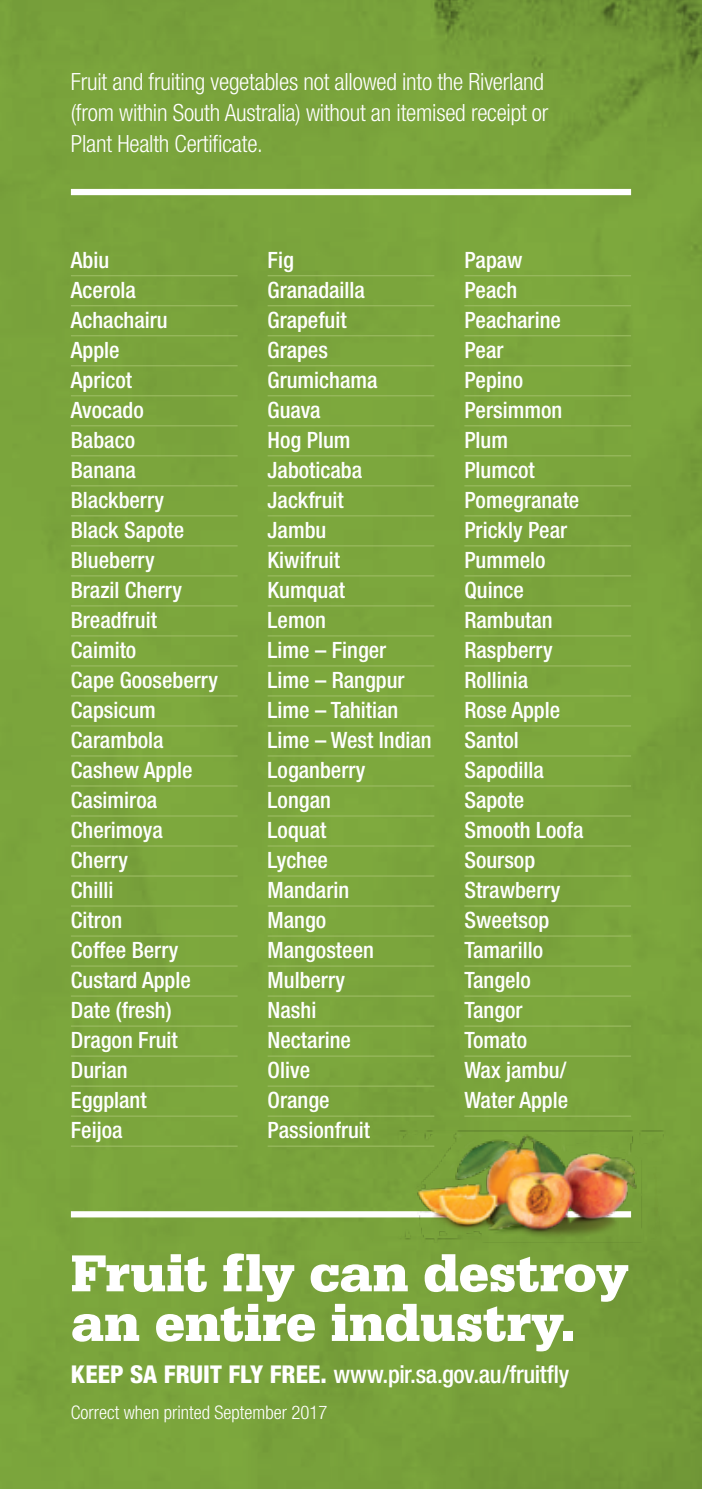
<style>
.page{position:relative;width:702px;height:1489px;background:#fff}
.page>*{position:absolute;margin:0;border:0;box-sizing:border-box;transform-origin:0 0}
.t1{font:900 54.75px/49.5px "Serifa";letter-spacing:-.01em;color:#fff}
.t2{font:500 condensed 24.5px "Helvetica Neue";letter-spacing:-.015em;color:#fff}
.t3{font:300 condensed 23.75px/31.2px "Helvetica Neue";letter-spacing:-.01em;color:#fff}
.t4{font:500 condensed 22.5px/30px "Helvetica Neue";color:#fff}
.t5{font:300 condensed 18.75px "Helvetica Neue";color:#fff}
.s1{font-weight:800}
</style>
<div class="page">
<div style="left:0;top:0;width:702px;height:1488px;background:#7ba53c"></div>
<hr style="left:71px;top:275px;width:166px;height:1px;background:#99ba5f">
<hr style="left:71px;top:305px;width:166px;height:1px;background:#99ba5f">
<hr style="left:71px;top:335px;width:166px;height:1px;background:#99ba5f">
<hr style="left:71px;top:365px;width:166px;height:1px;background:#99ba5f">
<hr style="left:71px;top:395px;width:166px;height:1px;background:#99ba5f">
<hr style="left:71px;top:425px;width:166px;height:1px;background:#99ba5f">
<hr style="left:71px;top:455px;width:166px;height:1px;background:#99ba5f">
<hr style="left:71px;top:485px;width:166px;height:1px;background:#99ba5f">
<hr style="left:71px;top:515px;width:166px;height:1px;background:#99ba5f">
<hr style="left:71px;top:545px;width:166px;height:1px;background:#99ba5f">
<hr style="left:71px;top:575px;width:166px;height:1px;background:#99ba5f">
<hr style="left:71px;top:605px;width:166px;height:1px;background:#99ba5f">
<hr style="left:71px;top:635px;width:166px;height:1px;background:#99ba5f">
<hr style="left:71px;top:665px;width:166px;height:1px;background:#99ba5f">
<hr style="left:71px;top:695px;width:166px;height:1px;background:#99ba5f">
<hr style="left:71px;top:725px;width:166px;height:1px;background:#99ba5f">
<hr style="left:71px;top:755px;width:166px;height:1px;background:#99ba5f">
<hr style="left:71px;top:785px;width:166px;height:1px;background:#99ba5f">
<hr style="left:71px;top:815px;width:166px;height:1px;background:#99ba5f">
<hr style="left:71px;top:845px;width:166px;height:1px;background:#99ba5f">
<hr style="left:71px;top:875px;width:166px;height:1px;background:#99ba5f">
<hr style="left:71px;top:905px;width:166px;height:1px;background:#99ba5f">
<hr style="left:71px;top:935px;width:166px;height:1px;background:#99ba5f">
<hr style="left:71px;top:965px;width:166px;height:1px;background:#99ba5f">
<hr style="left:71px;top:995px;width:166px;height:1px;background:#99ba5f">
<hr style="left:71px;top:1025px;width:166px;height:1px;background:#99ba5f">
<hr style="left:71px;top:1055px;width:166px;height:1px;background:#99ba5f">
<hr style="left:71px;top:1085px;width:166px;height:1px;background:#99ba5f">
<hr style="left:71px;top:1115px;width:166px;height:1px;background:#99ba5f">
<hr style="left:71px;top:1145px;width:166px;height:1px;background:#99ba5f">
<hr style="left:267px;top:275px;width:167px;height:1px;background:#99ba5f">
<hr style="left:267px;top:305px;width:167px;height:1px;background:#99ba5f">
<hr style="left:267px;top:335px;width:167px;height:1px;background:#99ba5f">
<hr style="left:267px;top:365px;width:167px;height:1px;background:#99ba5f">
<hr style="left:267px;top:395px;width:167px;height:1px;background:#99ba5f">
<hr style="left:267px;top:425px;width:167px;height:1px;background:#99ba5f">
<hr style="left:267px;top:455px;width:167px;height:1px;background:#99ba5f">
<hr style="left:267px;top:485px;width:167px;height:1px;background:#99ba5f">
<hr style="left:267px;top:515px;width:167px;height:1px;background:#99ba5f">
<hr style="left:267px;top:545px;width:167px;height:1px;background:#99ba5f">
<hr style="left:267px;top:575px;width:167px;height:1px;background:#99ba5f">
<hr style="left:267px;top:605px;width:167px;height:1px;background:#99ba5f">
<hr style="left:267px;top:635px;width:167px;height:1px;background:#99ba5f">
<hr style="left:267px;top:665px;width:167px;height:1px;background:#99ba5f">
<hr style="left:267px;top:695px;width:167px;height:1px;background:#99ba5f">
<hr style="left:267px;top:725px;width:167px;height:1px;background:#99ba5f">
<hr style="left:267px;top:755px;width:167px;height:1px;background:#99ba5f">
<hr style="left:267px;top:785px;width:167px;height:1px;background:#99ba5f">
<hr style="left:267px;top:815px;width:167px;height:1px;background:#99ba5f">
<hr style="left:267px;top:845px;width:167px;height:1px;background:#99ba5f">
<hr style="left:267px;top:875px;width:167px;height:1px;background:#99ba5f">
<hr style="left:267px;top:905px;width:167px;height:1px;background:#99ba5f">
<hr style="left:267px;top:935px;width:167px;height:1px;background:#99ba5f">
<hr style="left:267px;top:965px;width:167px;height:1px;background:#99ba5f">
<hr style="left:267px;top:995px;width:167px;height:1px;background:#99ba5f">
<hr style="left:267px;top:1025px;width:167px;height:1px;background:#99ba5f">
<hr style="left:267px;top:1055px;width:167px;height:1px;background:#99ba5f">
<hr style="left:267px;top:1085px;width:167px;height:1px;background:#99ba5f">
<hr style="left:267px;top:1115px;width:167px;height:1px;background:#99ba5f">
<hr style="left:267px;top:1145px;width:167px;height:1px;background:#99ba5f">
<hr style="left:464px;top:275px;width:167px;height:1px;background:#99ba5f">
<hr style="left:464px;top:305px;width:167px;height:1px;background:#99ba5f">
<hr style="left:464px;top:335px;width:167px;height:1px;background:#99ba5f">
<hr style="left:464px;top:365px;width:167px;height:1px;background:#99ba5f">
<hr style="left:464px;top:395px;width:167px;height:1px;background:#99ba5f">
<hr style="left:464px;top:425px;width:167px;height:1px;background:#99ba5f">
<hr style="left:464px;top:455px;width:167px;height:1px;background:#99ba5f">
<hr style="left:464px;top:485px;width:167px;height:1px;background:#99ba5f">
<hr style="left:464px;top:515px;width:167px;height:1px;background:#99ba5f">
<hr style="left:464px;top:545px;width:167px;height:1px;background:#99ba5f">
<hr style="left:464px;top:575px;width:167px;height:1px;background:#99ba5f">
<hr style="left:464px;top:605px;width:167px;height:1px;background:#99ba5f">
<hr style="left:464px;top:635px;width:167px;height:1px;background:#99ba5f">
<hr style="left:464px;top:665px;width:167px;height:1px;background:#99ba5f">
<hr style="left:464px;top:695px;width:167px;height:1px;background:#99ba5f">
<hr style="left:464px;top:725px;width:167px;height:1px;background:#99ba5f">
<hr style="left:464px;top:755px;width:167px;height:1px;background:#99ba5f">
<hr style="left:464px;top:785px;width:167px;height:1px;background:#99ba5f">
<hr style="left:464px;top:815px;width:167px;height:1px;background:#99ba5f">
<hr style="left:464px;top:845px;width:167px;height:1px;background:#99ba5f">
<hr style="left:464px;top:875px;width:167px;height:1px;background:#99ba5f">
<hr style="left:464px;top:905px;width:167px;height:1px;background:#99ba5f">
<hr style="left:464px;top:935px;width:167px;height:1px;background:#99ba5f">
<hr style="left:464px;top:965px;width:167px;height:1px;background:#99ba5f">
<hr style="left:464px;top:995px;width:167px;height:1px;background:#99ba5f">
<hr style="left:464px;top:1025px;width:167px;height:1px;background:#99ba5f">
<hr style="left:464px;top:1055px;width:167px;height:1px;background:#99ba5f">
<div style="left:71px;top:189px;width:560px;height:6px;background:#fff"></div>
<div style="left:71px;top:1211px;width:560px;height:6px;background:#fff"></div>
<img style="left:371px;top:1077px;width:331px;height:204px">
<p class="t3" style="left:71px;top:66px;width:479px">Fruit and fruiting vegetables not allowed into the Riverland (from within South Australia) without an itemised receipt or<br>Plant Health Certificate.</p>
<p class="t4" style="left:71px;top:245px;width:149px">Abiu<br>Acerola<br>Achachairu<br>Apple<br>Apricot<br>Avocado<br>Babaco<br>Banana<br>Blackberry<br>Black Sapote<br>Blueberry<br>Brazil Cherry<br>Breadfruit<br>Caimito<br>Cape Gooseberry<br>Capsicum<br>Carambola<br>Cashew Apple<br>Casimiroa<br>Cherimoya<br>Cherry<br>Chilli<br>Citron<br>Coffee Berry<br>Custard Apple<br>Date (fresh)<br>Dragon Fruit<br>Durian<br>Eggplant<br>Feijoa</p>
<p class="t4" style="left:267px;top:245px;width:166px">Fig<br>Granadailla<br>Grapefuit<br>Grapes<br>Grumichama<br>Guava<br>Hog Plum<br>Jaboticaba<br>Jackfruit<br>Jambu<br>Kiwifruit<br>Kumquat<br>Lemon<br>Lime – Finger<br>Lime – Rangpur<br>Lime – Tahitian<br>Lime – West Indian<br>Loganberry<br>Longan<br>Loquat<br>Lychee<br>Mandarin<br>Mango<br>Mangosteen<br>Mulberry<br>Nashi<br>Nectarine<br>Olive<br>Orange<br>Passionfruit</p>
<p class="t4" style="left:464px;top:245px;width:121px">Papaw<br>Peach<br>Peacharine<br>Pear<br>Pepino<br>Persimmon<br>Plum<br>Plumcot<br>Pomegranate<br>Prickly Pear<br>Pummelo<br>Quince<br>Rambutan<br>Raspberry<br>Rollinia<br>Rose Apple<br>Santol<br>Sapodilla<br>Sapote<br>Smooth Loofa<br>Soursop<br>Strawberry<br>Sweetsop<br>Tamarillo<br>Tangelo<br>Tangor<br>Tomato<br>Wax jambu/<br>Water Apple</p>
<h1 class="t1" style="left:71px;top:1247px;width:559px">Fruit fly can destroy an entire industry.</h1>
<p class="t2" style="left:71px;top:1359px;width:500px"><span class="s1">KEEP SA FRUIT FLY FREE.</span> www.pir.sa.gov.au/fruitfly</p>
<p class="t5" style="left:71px;top:1401px;width:258px">Correct when printed September 2017</p>
</div>
